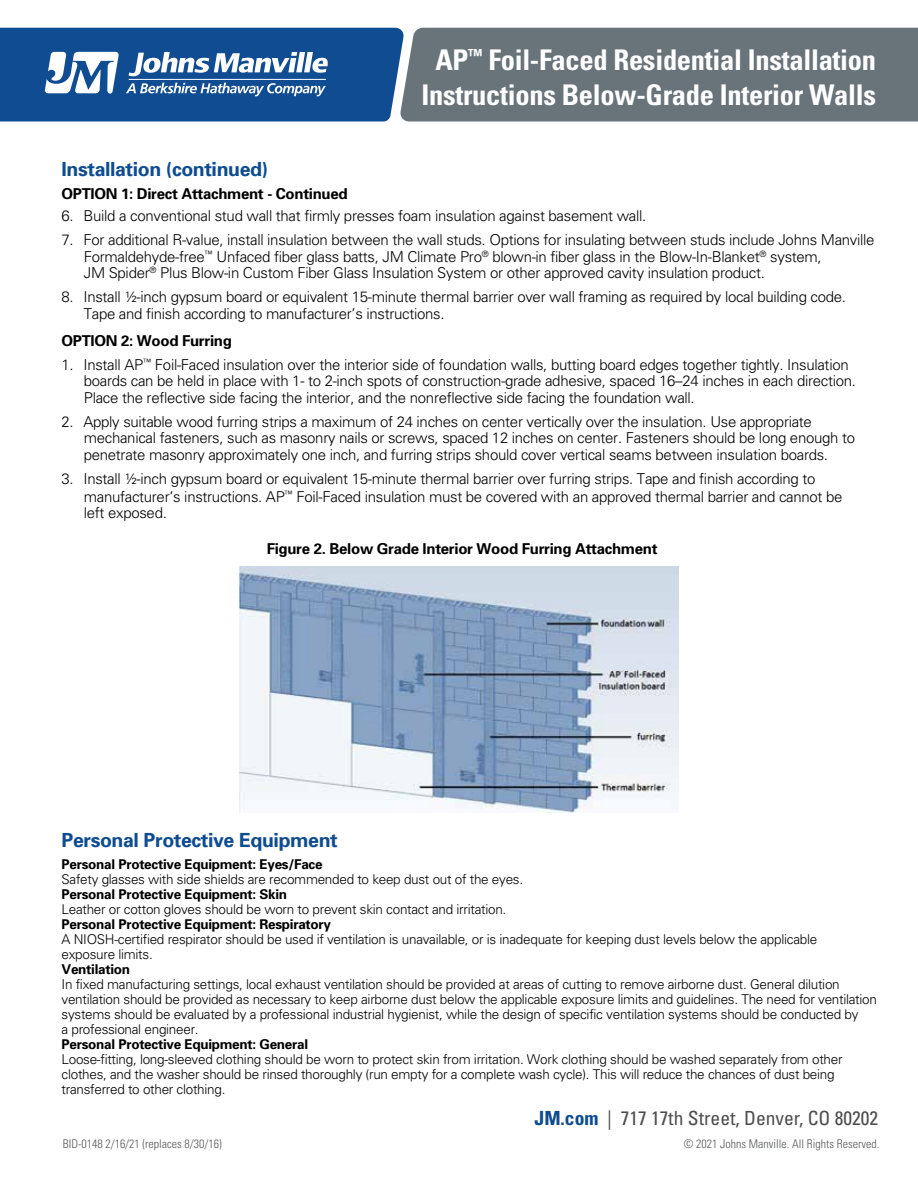
<style>
.page{position:relative;width:918px;height:1188px;background:#fff}
.page>*{position:absolute;margin:0;border:0;box-sizing:border-box;transform-origin:0 0}
.t1{font:700 condensed 28.5px/34.2px "Univers";letter-spacing:-.01em;color:#fff;text-align:center}
.t2{font:700 19.5px "Univers";letter-spacing:-.02em;color:#0e4c90}
.t3{font:condensed 19.5px "Univers";color:#4d4d4f}
.t4{font:300 15px/16.5px "Univers";letter-spacing:-.02em;color:#000}
.t5{font:700 15px "Univers";letter-spacing:-.02em;color:#000}
.t6{font:300 13.5px/15px "Univers";letter-spacing:-.02em;color:#000}
.t7{font:700 13.5px "Univers";letter-spacing:-.02em;color:#000}
.t8{font:300 condensed 12px "Univers";color:#58595b}
.s1{font-weight:700;color:#0e4c90}
</style>
<div class="page">
<img style="left:239px;top:567px;width:440px;height:246px">
<div style="left:404px;top:28px;width:514px;height:94px;background:#68737a"></div>
<svg style="left:0;top:28px;width:404px;height:94px;background:#3165a1"></svg>
<hr style="left:129px;top:79px;width:197px;height:1px;background:#fff">
<h1 class="t1" style="left:421px;top:43px;width:456px">AP<sup>™</sup> Foil-Faced Residential Installation<br>Instructions Below-Grade Interior Walls</h1>
<h2 class="t2" style="left:62px;top:158px;width:208px">Installation (continued)</h2>
<p class="t5" style="left:62px;top:184px;width:288px">OPTION 1: Direct Attachment - Continued</p>
<p class="t4" style="left:62px;top:208px;width:586px">6. Build a conventional stud wall that firmly presses foam insulation against basement wall.</p>
<p class="t4" style="left:84px;top:232px;width:792px;text-indent:-22px">7. For additional R-value, install insulation between the wall studs. Options for insulating between studs include Johns Manville<br>Formaldehyde-free<sup>™</sup> Unfaced fiber glass batts, JM Climate Pro<sup>®</sup> blown-in fiber glass in the Blow-In-Blanket<sup>®</sup> system,<br>JM Spider<sup>®</sup> Plus Blow-in Custom Fiber Glass Insulation System or other approved cavity insulation product.</p>
<p class="t4" style="left:84px;top:289px;width:764px;text-indent:-22px">8. Install ½-inch gypsum board or equivalent 15-minute thermal barrier over wall framing as required by local building code.<br>Tape and finish according to manufacturer’s instructions.</p>
<p class="t5" style="left:62px;top:331px;width:172px">OPTION 2: Wood Furring</p>
<p class="t4" style="left:84px;top:356px;width:774px;text-indent:-22px">1. Install AP<sup>™</sup> Foil-Faced insulation over the interior side of foundation walls, butting board edges together tightly. Insulation boards can be held in place with 1- to 2-inch spots of construction-grade adhesive, spaced 16–24 inches in each direction.<br>Place the reflective side facing the interior, and the nonreflective side facing the foundation wall.</p>
<p class="t4" style="left:84px;top:413px;width:773px;text-indent:-22px">2. Apply suitable wood furring strips a maximum of 24 inches on center vertically over the insulation. Use appropriate mechanical fasteners, such as masonry nails or screws, spaced 12 inches on center. Fasteners should be long enough to penetrate masonry approximately one inch, and furring strips should cover vertical seams between insulation boards.</p>
<p class="t4" style="left:84px;top:469px;width:760px;line-height:18px;text-indent:-22px">3. Install ½-inch gypsum board or equivalent 15-minute thermal barrier over furring strips. Tape and finish according to manufacturer’s instructions. AP<sup>™</sup> Foil-Faced insulation must be covered with an approved thermal barrier and cannot be</p>
<p class="t4" style="left:84px;top:505px;width:85px">left exposed.</p>
<p class="t5" style="left:267px;top:539px;width:392px">Figure 2. Below Grade Interior Wood Furring Attachment</p>
<h2 class="t2" style="left:62px;top:828px;width:278px">Personal Protective Equipment</h2>
<p class="t7" style="left:62px;top:856px;width:263px">Personal Protective Equipment: Eyes/Face</p>
<p class="t6" style="left:62px;top:872px;width:463px">Safety glasses with side shields are recommended to keep dust out of the eyes.</p>
<p class="t7" style="left:62px;top:886px;width:227px">Personal Protective Equipment: Skin</p>
<p class="t6" style="left:62px;top:902px;width:446px">Leather or cotton gloves should be worn to prevent skin contact and irritation.</p>
<p class="t7" style="left:62px;top:916px;width:271px">Personal Protective Equipment: Respiratory</p>
<p class="t6" style="left:62px;top:932px;width:757px">A NIOSH-certified respirator should be used if ventilation is unavailable, or is inadequate for keeping dust levels below the applicable exposure limits.</p>
<p class="t7" style="left:62px;top:961px;width:70px">Ventilation</p>
<p class="t6" style="left:62px;top:977px;width:817px">In fixed manufacturing settings, local exhaust ventilation should be provided at areas of cutting to remove airborne dust. General dilution ventilation should be provided as necessary to keep airborne dust below the applicable exposure limits and guidelines. The need for ventilation systems should be evaluated by a professional industrial hygienist, while the design of specific ventilation systems should be conducted by<br>a professional engineer.</p>
<p class="t7" style="left:62px;top:1036px;width:248px">Personal Protective Equipment: General</p>
<p class="t6" style="left:62px;top:1052px;width:783px">Loose-fitting, long-sleeved clothing should be worn to protect skin from irritation. Work clothing should be washed separately from other clothes, and the washer should be rinsed thoroughly (run empty for a complete wash cycle). This will reduce the chances of dust being transferred to other clothing.</p>
<h2 class="t3" style="left:535px;top:1105px;width:345px"><span class="s1">JM.com</span> | 717 17th Street, Denver, CO 80202</h2>
<p class="t8" style="left:63px;top:1136px;width:161px">BID-0148 2/16/21 (replaces 8/30/16)</p>
<p class="t8" style="left:684px;top:1136px;width:197px">© 2021 Johns Manville. All Rights Reserved.</p>
</div>
